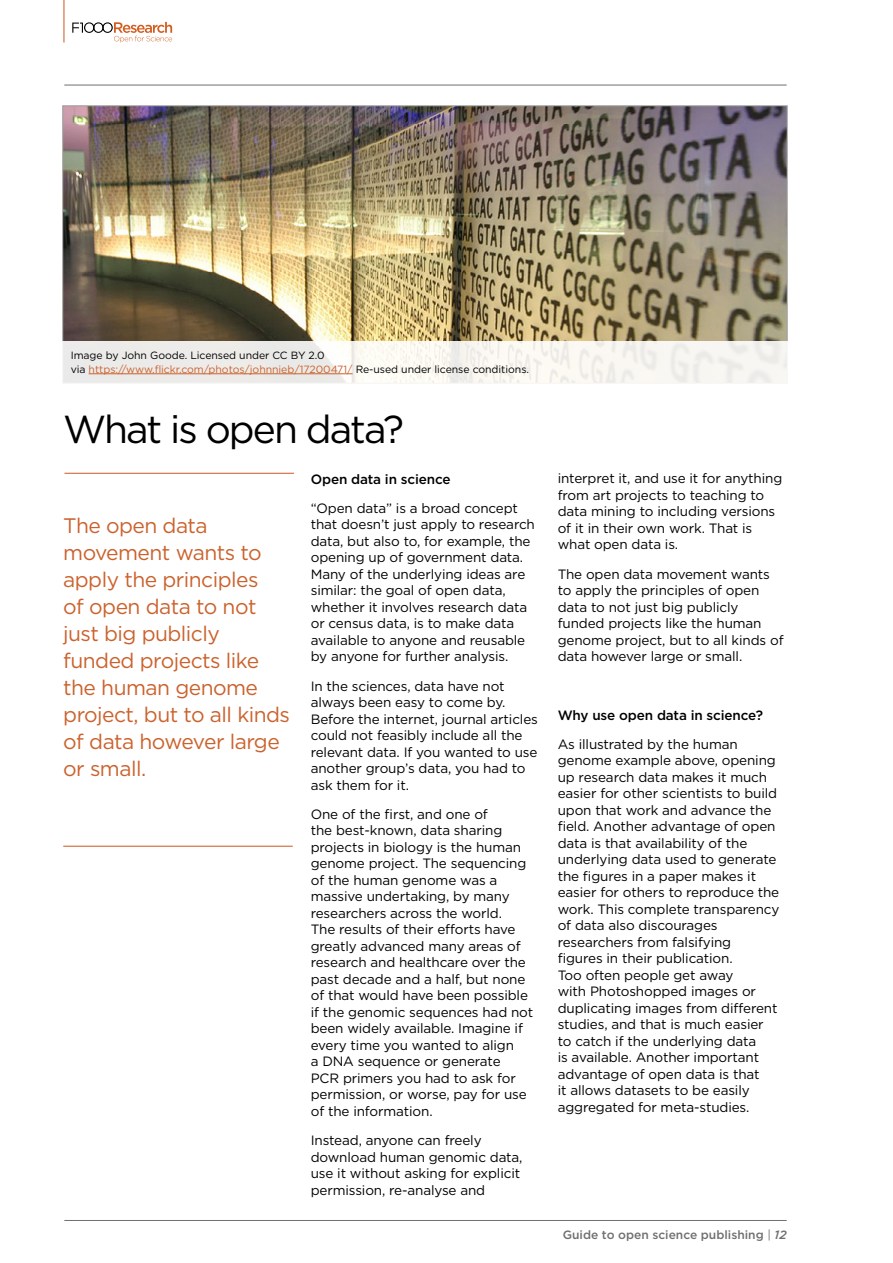
<style>
.page{position:relative;width:893px;height:1263px;background:#fff}
.page>*{position:absolute;margin:0;border:0;box-sizing:border-box;transform-origin:0 0}
.t1{font:39px "Gotham";letter-spacing:-.05em;color:#000}
.t2{font:21px/27px "Gotham";letter-spacing:-.025em;color:#cb622d}
.t3{font:13.5px/16.5px "Gotham";letter-spacing:-.01em;color:#000}
.t4{font:500 13.5px "Gotham";letter-spacing:-.01em;color:#000}
.t5{font:500 12px "Gotham";color:#706f6f}
.t6{font:10.5px/13.5px "Gotham";letter-spacing:-.005em;color:#000}
.s1{color:#cb622d}
.s2{font-weight:400}
.s3{font-style:italic}
</style>
<div class="page">
<svg style="left:72px;top:22px;width:100px;height:21px"></svg>
<hr style="left:63px;top:0;width:1px;height:43px;background:#cb622d">
<hr style="left:64px;top:85px;width:723px;height:1px;background:#706f6f">
<hr style="left:64px;top:1220px;width:723px;height:1px;background:#706f6f">
<img style="left:62px;top:105px;width:726px;height:236px">
<hr style="left:63px;top:846px;width:230px;height:1px;background:#cb622d">
<hr style="left:64px;top:473px;width:230px;height:1px;background:#cb622d">
<div style="left:62px;top:341px;width:726px;height:43px;background:linear-gradient(to right,#edecea,#f9f7f1)"></div>
<hr style="left:89px;top:373px;width:264px;height:1px;background:#cb622d">
<p class="t6" style="left:71px;top:348px;width:460px">Image by John Goode. Licensed under CC BY 2.0<br>via <span class="s1">https://www.flickr.com/photos/johnnieb/17200471/</span> Re-used under license conditions.</p>
<h1 class="t1" style="left:63px;top:405px;width:342px">What is open data?</h1>
<p class="t4" style="left:311px;top:470px;width:141px">Open data in science</p>
<p class="t3" style="left:311px;top:499px;width:226px">“Open data” is a broad concept that doesn’t just apply to research data, but also to, for example, the opening up of government data.<br>Many of the underlying ideas are similar: the goal of open data, whether it involves research data or census data, is to make data available to anyone and reusable by anyone for further analysis.</p>
<p class="t3" style="left:311px;top:677px;width:229px">In the sciences, data have not always been easy to come by.<br>Before the internet, journal articles could not feasibly include all the relevant data. If you wanted to use another group’s data, you had to ask them for it.</p>
<p class="t3" style="left:311px;top:805px;width:224px">One of the first, and one of<br>the best-known, data sharing projects in biology is the human genome project. The sequencing of the human genome was a massive undertaking, by many researchers across the world.<br>The results of their efforts have greatly advanced many areas of research and healthcare over the past decade and a half, but none of that would have been possible if the genomic sequences had not been widely available. Imagine if every time you wanted to align<br>a DNA sequence or generate<br>PCR primers you had to ask for permission, or worse, pay for use of the information.</p>
<p class="t3" style="left:311px;top:1132px;width:213px">Instead, anyone can freely download human genomic data, use it without asking for explicit permission, re-analyse and</p>
<h2 class="t2" style="left:63px;top:512px;width:228px">The open data movement wants to apply the principles<br>of open data to not just big publicly funded projects like the human genome project, but to all kinds of data however large or small.</h2>
<p class="t3" style="left:558px;top:470px;width:226px">interpret it, and use it for anything from art projects to teaching to data mining to including versions of it in their own work. That is what open data is.</p>
<p class="t3" style="left:558px;top:565px;width:227px">The open data movement wants to apply the principles of open data to not just big publicly funded projects like the human genome project, but to all kinds of data however large or small.</p>
<p class="t4" style="left:558px;top:706px;width:207px">Why use open data in science?</p>
<p class="t3" style="left:558px;top:736px;width:223px">As illustrated by the human genome example above, opening up research data makes it much easier for other scientists to build upon that work and advance the field. Another advantage of open data is that availability of the underlying data used to generate the figures in a paper makes it easier for others to reproduce the work. This complete transparency of data also discourages researchers from falsifying figures in their publication.<br>Too often people get away<br>with Photoshopped images or duplicating images from different studies, and that is much easier to catch if the underlying data<br>is available. Another important advantage of open data is that<br>it allows datasets to be easily aggregated for meta-studies.</p>
<p class="t5" style="left:563px;top:1226px;width:225px">Guide to open science publishing <span class="s2">|</span> <span class="s3">12</span></p>
</div>
